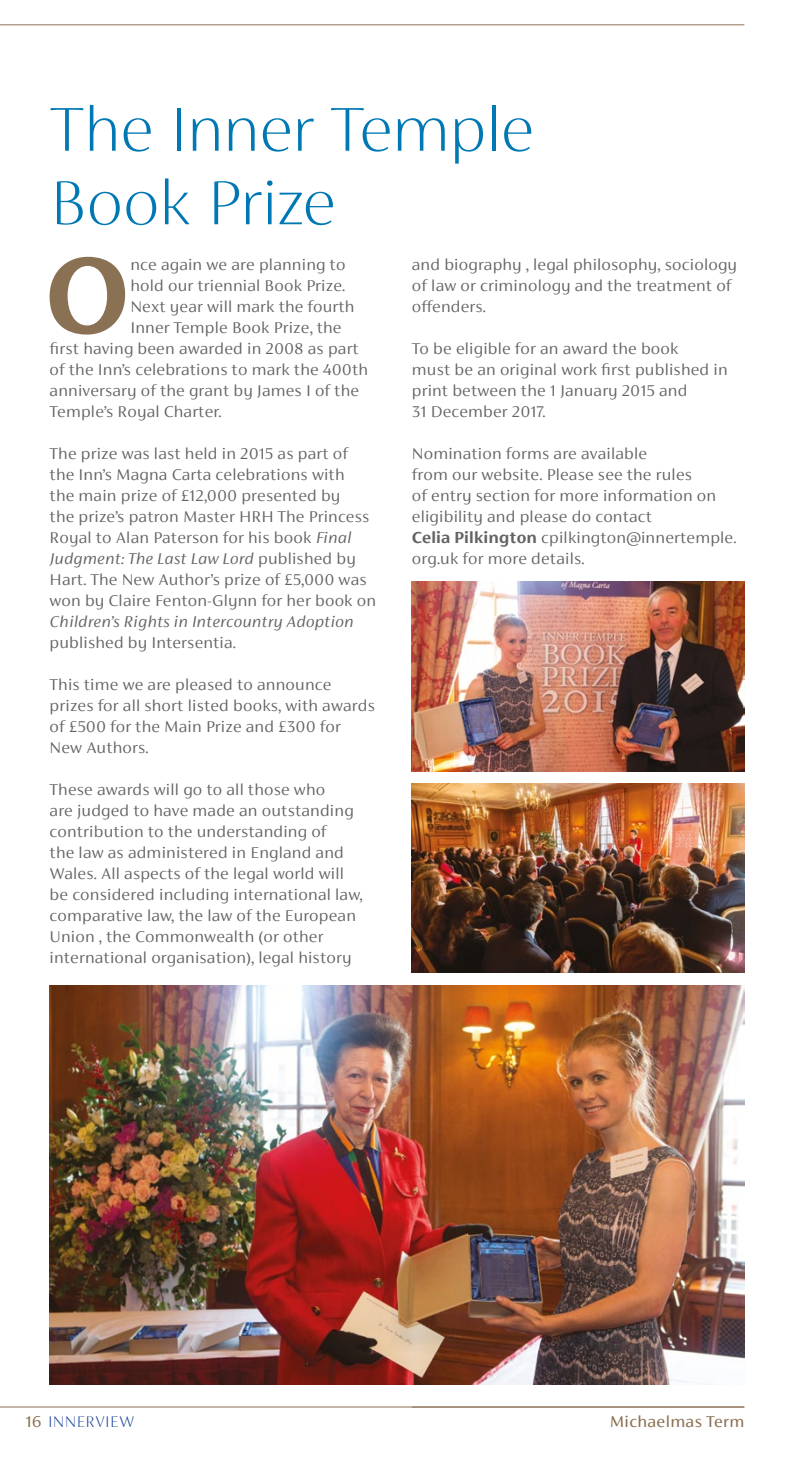
<style>
.page{position:relative;width:794px;height:1474px;background:#fff}
.page>*{position:absolute;margin:0;border:0;box-sizing:border-box;transform-origin:0 0}
.Text_first_para_9_12{font:700 118.3px "FS Siena";color:#8b7153}
.t1{font:100 70px/73.5px "FS Siena";letter-spacing:-.02em;color:#0078b4}
.Text_first_para_9_12-2{font:300 17.5px/21px "FS Siena";letter-spacing:.01em;color:#646363}
.t2{font:17.5px "FS Siena";letter-spacing:.02em;color:#8b7153}
.t3{font:100 17.5px "FS Siena";letter-spacing:.02em;color:#164194}
.s1{font-weight:700}
.s2{font-style:italic}
.s3{font-weight:400;color:#8b7153}
</style>
<div class="page">
<hr style="left:0;top:1406px;width:744px;height:1px;background:#8b7153">
<hr style="left:0;top:24px;width:744px;height:1px;background:#8b7153">
<img style="left:50px;top:985px;width:694px;height:399px">
<img style="left:412px;top:783px;width:332px;height:189px">
<img style="left:412px;top:582px;width:332px;height:189px">
<p class="t1" style="left:50px;top:92px;width:486px">The Inner Temple<br>Book Prize</p>
<p class="Text_first_para_9_12" style="left:44px;top:228px;width:86px">O</p>
<p class="Text_first_para_9_12-2" style="left:130px;top:253px;width:216px">nce again we are planning to</p>
<p class="Text_first_para_9_12-2" style="left:412px;top:253px;width:326px">and biography , legal philosophy, sociology of law or criminology and the treatment of offenders.</p>
<p class="Text_first_para_9_12-2" style="left:412px;top:337px;width:317px">To be eligible for an award the book<br>must be an original work first published in print between the 1 January 2015 and<br>31 December 2017.</p>
<p class="Text_first_para_9_12-2" style="left:412px;top:442px;width:326px">Nomination forms are available<br>from our website. Please see the rules<br>of entry section for more information on eligibility and please do contact<br><span class="s1">Celia Pilkington</span> cpilkington@innertemple. org.uk for more details.</p>
<p class="Text_first_para_9_12-2" style="left:130px;top:274px;width:216px">hold our triennial Book Prize.</p>
<p class="Text_first_para_9_12-2" style="left:130px;top:295px;width:225px">Next year will mark the fourth</p>
<p class="Text_first_para_9_12-2" style="left:130px;top:316px;width:213px">Inner Temple Book Prize, the</p>
<p class="Text_first_para_9_12-2" style="left:50px;top:337px;width:311px">first having been awarded in 2008 as part</p>
<p class="Text_first_para_9_12-2" style="left:50px;top:358px;width:320px">of the Inn’s celebrations to mark the 400th</p>
<p class="Text_first_para_9_12-2" style="left:50px;top:379px;width:311px">anniversary of the grant by James I of the</p>
<p class="Text_first_para_9_12-2" style="left:50px;top:400px;width:174px">Temple’s Royal Charter.</p>
<p class="Text_first_para_9_12-2" style="left:50px;top:442px;width:328px">The prize was last held in 2015 as part of the Inn’s Magna Carta celebrations with<br>the main prize of £12,000 presented by<br>the prize’s patron Master HRH The Princess Royal to Alan Paterson for his book <span class="s2">Final Judgment: The Last Law Lord</span> published by Hart. The New Author’s prize of £5,000 was won by Claire Fenton-Glynn for her book on <span class="s2">Children’s Rights in Intercountry Adoption </span>published by Intersentia.</p>
<p class="Text_first_para_9_12-2" style="left:50px;top:673px;width:327px">This time we are pleased to announce prizes for all short listed books, with awards of £500 for the Main Prize and £300 for<br>New Authors.</p>
<p class="Text_first_para_9_12-2" style="left:50px;top:778px;width:277px">These awards will go to all those who</p>
<p class="Text_first_para_9_12-2" style="left:50px;top:799px;width:314px">are judged to have made an outstanding contribution to the understanding of<br>the law as administered in England and Wales. All aspects of the legal world will be considered including international law, comparative law, the law of the European Union , the Commonwealth (or other international organisation), legal history</p>
<p class="t3" style="left:25px;top:1412px;width:110px"><span class="s3">16</span> INNERVIEW</p>
<p class="t2" style="left:610px;top:1412px;width:136px">Michaelmas Term</p>
</div>
